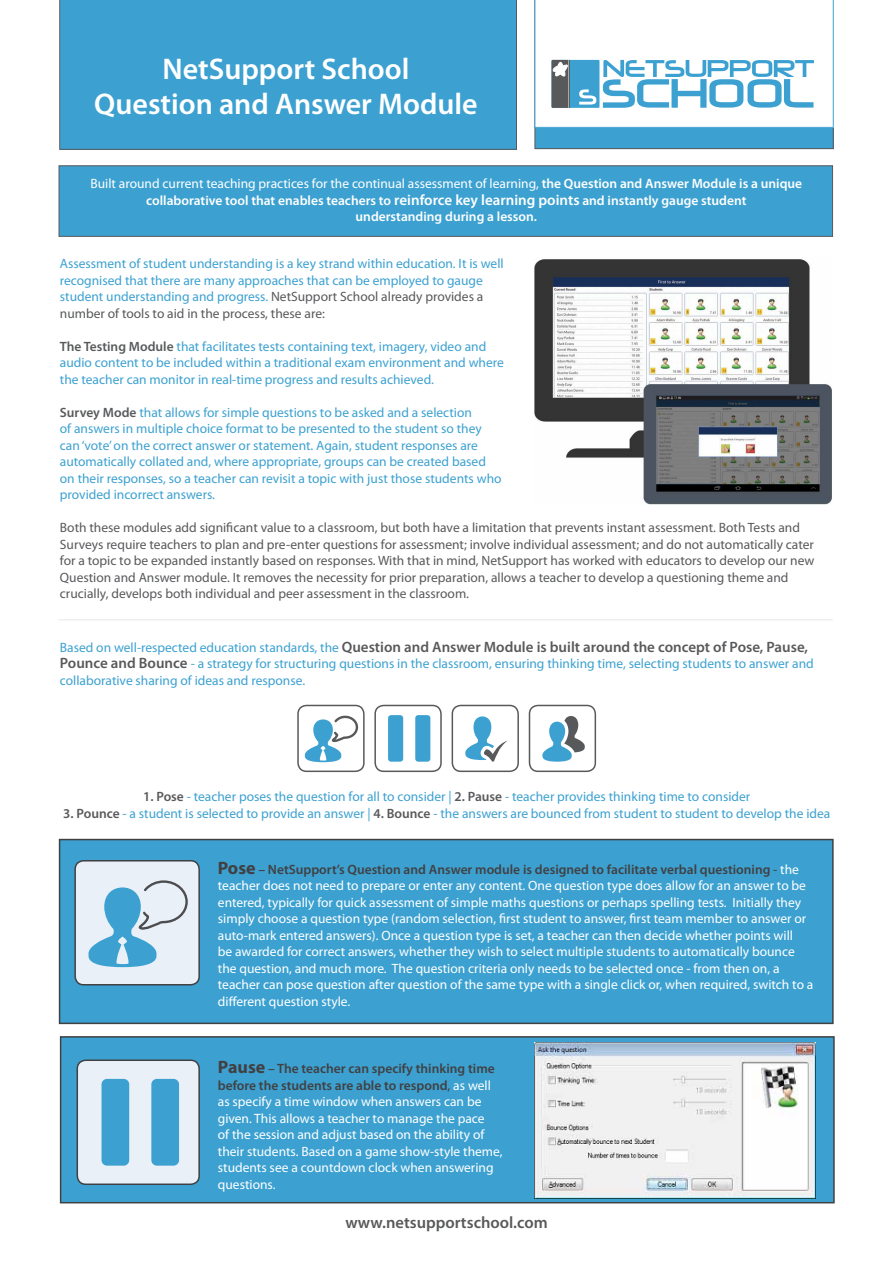
<style>
.page{position:relative;width:893px;height:1263px;background:#fff}
.page>*{position:absolute;margin:0;border:0;box-sizing:border-box;transform-origin:0 0}
.t1{font:600 30px/34.5px "Myriad Pro";color:#fff;text-align:center}
.t2{font:600 16.5px "Myriad Pro";color:#58595b}
.t3{font:600 15px "Myriad Pro";color:#58595b}
.t4{font:13.5px/16.5px "Myriad Pro";color:#3ca1d1}
.t5{font:13.5px/16.5px "Myriad Pro";color:#fff}
.t6{font:13.5px/16.5px "Myriad Pro";color:#58595b}
.t7{font:600 13.5px/16.5px "Myriad Pro";color:#fff;text-align:center}
.s1{font-weight:400}
.s2{font-size:15px}
.s3{color:#58595b}
.s4{font-weight:600;color:#58595b}
.s5{font-weight:400;font-size:13.5px;color:#3ca1d1}
.s6{font-weight:600;font-size:15px;color:#58595b}
.s7{font-weight:700;font-size:18px;color:#414042}
.s8{font-weight:600;color:#414042}
.s9{color:#414042}
</style>
<div class="page">
<svg style="left:535px;top:0;width:298px;height:149px"></svg>
<div style="left:60px;top:0;width:457px;height:150px;background:#3ca1d1"></div>
<div style="left:59px;top:166px;width:774px;height:71px;background:#3ca1d1;border:1px solid #58595b"></div>
<hr style="left:59px;top:619px;width:774px;height:1px;background:#e6e7e8">
<div style="left:297px;top:705px;width:68px;height:67px;border:2px solid #58595b;border-radius:9px"></div>
<svg style="left:305px;top:715px;width:54px;height:47px"></svg>
<div style="left:374px;top:705px;width:68px;height:67px;border:2px solid #58595b;border-radius:9px"></div>
<div style="left:388px;top:715px;width:15px;height:47px;background:#3ca1d1;border-radius:3px"></div>
<div style="left:415px;top:715px;width:15px;height:47px;background:#3ca1d1;border-radius:3px"></div>
<div style="left:452px;top:705px;width:67px;height:67px;border:2px solid #58595b;border-radius:9px"></div>
<svg style="left:465px;top:716px;width:43px;height:46px"></svg>
<div style="left:529px;top:705px;width:67px;height:67px;border:2px solid #58595b;border-radius:9px"></div>
<svg style="left:542px;top:716px;width:43px;height:46px"></svg>
<div style="left:59px;top:839px;width:775px;height:185px;background:#3ca1d1;border:2px solid #414042"></div>
<div style="left:60px;top:1036px;width:775px;height:167px;background:#3ca1d1;border:2px solid #414042"></div>
<div style="left:75px;top:861px;width:124px;height:124px;background:#e9f0f8;border-radius:9px"></div>
<div style="left:74px;top:860px;width:126px;height:125px;border:2px solid #414042;border-radius:9px"></div>
<svg style="left:89px;top:880px;width:99px;height:87px"></svg>
<div style="left:77px;top:1060px;width:122px;height:124px;background:#e9f0f8;border-radius:9px"></div>
<div style="left:77px;top:1059px;width:123px;height:126px;border:2px solid #414042;border-radius:9px"></div>
<div style="left:102px;top:1079px;width:27px;height:86px;background:#3ca1d1;border-radius:5px"></div>
<div style="left:151px;top:1079px;width:28px;height:86px;background:#3ca1d1;border-radius:5px"></div>
<img style="left:535px;top:1042px;width:280px;height:156px">
<img style="left:535px;top:259px;width:297px;height:246px">
<h1 class="t1" style="left:94px;top:51px;width:385px">NetSupport School<br>Question and Answer Module</h1>
<p class="t7" style="left:91px;top:175px;width:713px"><span class="s1">Built around current teaching practices for the continual assessment of learning,</span> the Question and Answer Module is a unique collaborative tool that enables teachers to <span class="s2">reinforce key learning points</span> and instantly gauge student<br>understanding during a lesson.</p>
<p class="t4" style="left:60px;top:255px;width:445px">Assessment of student understanding is a key strand within education. It is well recognised that there are many approaches that can be employed to gauge student understanding and progress. <span class="s3">NetSupport School already provides a number of tools to aid in the process, these are:</span></p>
<p class="t4" style="left:60px;top:338px;width:446px"><span class="s4">The Testing Module</span> that facilitates tests containing text, imagery, video and audio content to be included within a traditional exam environment and where the teacher can monitor in real-time progress and results achieved.</p>
<p class="t4" style="left:60px;top:404px;width:443px"><span class="s4">Survey Mode</span> that allows for simple questions to be asked and a selection<br>of answers in multiple choice format to be presented to the student so they can ‘vote’ on the correct answer or statement. Again, student responses are automatically collated and, where appropriate, groups can be created based on their responses, so a teacher can revisit a topic with just those students who provided incorrect answers.</p>
<p class="t6" style="left:60px;top:519px;width:756px">Both these modules add significant value to a classroom, but both have a limitation that prevents instant assessment. Both Tests and Surveys require teachers to plan and pre-enter questions for assessment; involve individual assessment; and do not automatically cater for a topic to be expanded instantly based on responses. With that in mind, NetSupport has worked with educators to develop our new Question and Answer module. It removes the necessity for prior preparation, allows a teacher to develop a questioning theme and crucially, develops both individual and peer assessment in the classroom.</p>
<p class="t3" style="left:60px;top:637px;width:750px"><span class="s5">Based on well-respected education standards, the</span> Question and Answer Module is built around the concept of Pose, Pause,</p>
<p class="t4" style="left:60px;top:655px;width:755px"><span class="s6">Pounce and Bounce</span> - a strategy for structuring questions in the classroom, ensuring thinking time, selecting students to answer and collaborative sharing of ideas and response.</p>
<p class="t4" style="left:143px;top:788px;width:609px"><span class="s4">1. Pose</span> - teacher poses the question for all to consider | <span class="s4">2. Pause</span> - teacher provides thinking time to consider</p>
<p class="t4" style="left:63px;top:804px;width:768px"><span class="s4">3. Pounce</span> - a student is selected to provide an answer | <span class="s4">4. Bounce</span> - the answers are bounced from student to student to develop the idea</p>
<p class="t5" style="left:218px;top:860px;width:597px"><span class="s7">Pose</span> <span class="s8">– NetSupport’s Question and Answer module is designed to facilitate verbal questioning</span> <span class="s9">-</span> the teacher does not need to prepare or enter any content. One question type does allow for an answer to be entered, typically for quick assessment of simple maths questions or perhaps spelling tests. Initially they simply choose a question type (random selection, first student to answer, first team member to answer or auto-mark entered answers). Once a question type is set, a teacher can then decide whether points will<br>be awarded for correct answers, whether they wish to select multiple students to automatically bounce the question, and much more. The question criteria only needs to be selected once - from then on, a teacher can pose question after question of the same type with a single click or, when required, switch to a different question style.</p>
<p class="t5" style="left:218px;top:1060px;width:286px"><span class="s7">Pause</span> <span class="s8">– The teacher can specify thinking time before the students are able to respond</span><span class="s9">,</span> as well as specify a time window when answers can be given. This allows a teacher to manage the pace<br>of the session and adjust based on the ability of their students. Based on a game show-style theme, students see a countdown clock when answering questions.</p>
<p class="t2" style="left:345px;top:1212px;width:204px">www.netsupportschool.com</p>
</div>
